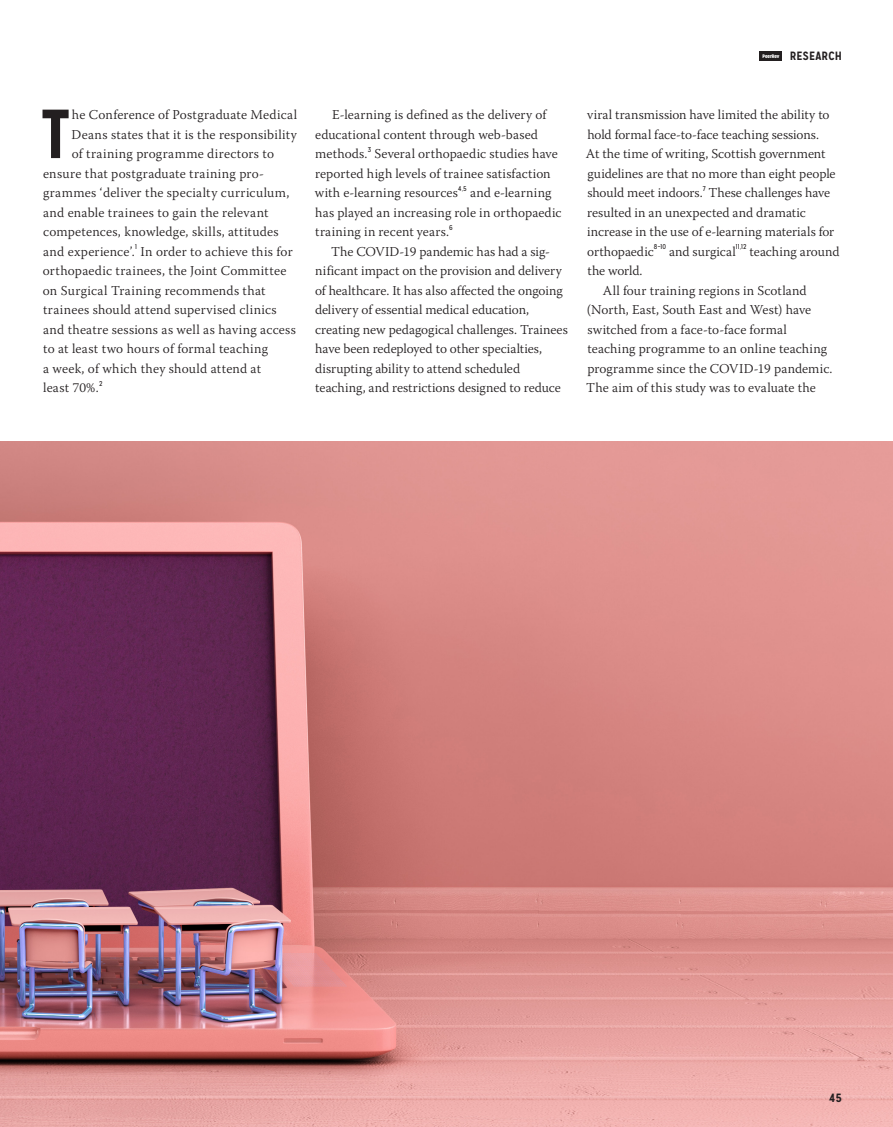
<style>
.page{position:relative;width:893px;height:1127px;background:#fff}
.page>*{position:absolute;margin:0;border:0;box-sizing:border-box;transform-origin:0 0}
.Body__drop__beginnin{font:700 69.15px "Mission Gothic";color:#231f20}
.Body__indented{font:300 13.5px/19.5px "Warnock Pro";color:#231f20}
.Body__drop__beginnin-2{font:300 13.5px/19.5px "Warnock Pro";letter-spacing:.02em;color:#231f20}
.Page_number{font:700 12px "Mission Gothic";color:#231f20}
.Body__indented-2{font:7.05px "Mission Gothic";color:#231f20}
.Body__drop__beginnin-3{font:7.05px "Mission Gothic";color:#231f20}
.t1{font:900 5.1px "Mission Gothic";color:#fff}
</style>
<div class="page">
<div style="left:759px;top:51px;width:23px;height:9px;background:#231f20"></div>
<img style="left:0;top:442px;width:893px;height:685px">
<p class="t1" style="left:762px;top:52px;width:19px">PeerRev</p>
<p class="Page_number" style="left:790px;top:48px;width:14px">RESEARC</p>
<p class="Page_number" style="left:835px;top:48px;width:9px">H</p>
<p class="Body__drop__beginnin" style="left:40px;top:91px;width:32px">T</p>
<p class="Body__drop__beginnin-2" style="left:72px;top:105px;width:227px">he Conference of Postgraduate Medical</p>
<p class="Body__drop__beginnin-2" style="left:72px;top:124px;width:227px">Deans states that it is the responsibility</p>
<p class="Body__drop__beginnin-2" style="left:72px;top:144px;width:204px">of training programme directors to</p>
<p class="Body__drop__beginnin-2" style="left:43px;top:163px;width:222px">ensure that postgraduate training pro-</p>
<p class="Body__drop__beginnin-2" style="left:43px;top:183px;width:248px">grammes ‘deliver the specialty curriculum,</p>
<p class="Body__drop__beginnin-2" style="left:43px;top:202px;width:227px">and enable trainees to gain the relevant</p>
<p class="Body__drop__beginnin-2" style="left:43px;top:222px;width:237px">competences, knowledge, skills, attitudes</p>
<p class="Body__drop__beginnin-2" style="left:43px;top:241px;width:251px">and experience’. In order to achieve this for</p>
<p class="Body__drop__beginnin-3" style="left:135px;top:243px;width:3px">1</p>
<p class="Body__drop__beginnin-2" style="left:43px;top:261px;width:254px">orthopaedic trainees, the Joint Committee on Surgical Training recommends that trainees should attend supervised clinics and theatre sessions as well as having access to at least two hours of formal teaching<br>a week, of which they should attend at<br>least 70%.</p>
<p class="Body__drop__beginnin-3" style="left:99px;top:379px;width:5px">2</p>
<p class="Body__indented" style="left:315px;top:105px;width:233px;text-indent:17px">E-learning is defined as the delivery of educational content through web-based methods.</p>
<p class="Body__indented-2" style="left:368px;top:145px;width:5px">3</p>
<p class="Body__indented" style="left:315px;top:144px;width:244px;text-indent:60px">Several orthopaedic studies have reported high levels of trainee satisfaction with e-learning resources</p>
<p class="Body__indented-2" style="left:458px;top:184px;width:10px">4,5</p>
<p class="Body__indented" style="left:315px;top:183px;width:248px;text-indent:155px">and e-learning has played an increasing role in orthopaedic training in recent years.</p>
<p class="Body__indented-2" style="left:449px;top:223px;width:5px">6</p>
<p class="Body__indented" style="left:315px;top:241px;width:254px;text-indent:16px">The COVID-19 pandemic has had a sig&shy;nificant impact on the provision and delivery of healthcare. It has also affected the ongoing delivery of essential medical education, creating new pedagogical challenges. Trainees have been redeployed to other specialties, disrupting ability to attend scheduled teaching, and restrictions designed to reduce</p>
<p class="Body__indented" style="left:586px;top:105px;width:251px">viral transmission have limited the ability to hold formal face-to-face teaching sessions.<br>At the time of writing, Scottish government guidelines are that no more than eight people should meet indoors. These challenges have</p>
<p class="Body__indented-2" style="left:703px;top:184px;width:4px">7</p>
<p class="Body__indented" style="left:587px;top:202px;width:249px">resulted in an unexpected and dramatic increase in the use of e-learning materials for orthopaedic</p>
<p class="Body__indented-2" style="left:654px;top:243px;width:14px">8–10</p>
<p class="Body__indented" style="left:669px;top:241px;width:68px">and surgical</p>
<p class="Body__indented-2" style="left:736px;top:243px;width:12px">11,12</p>
<p class="Body__indented" style="left:750px;top:241px;width:91px">teaching around</p>
<p class="Body__indented" style="left:587px;top:261px;width:57px">the world.</p>
<p class="Body__indented" style="left:586px;top:280px;width:248px;text-indent:16px">All four training regions in Scotland (North, East, South East and West) have switched from a face-to-face formal teaching programme to an online teaching programme since the COVID-19 pandemic.<br>The aim of this study was to evaluate the</p>
<p class="Page_number" style="left:829px;top:1090px;width:14px">45</p>
</div>
